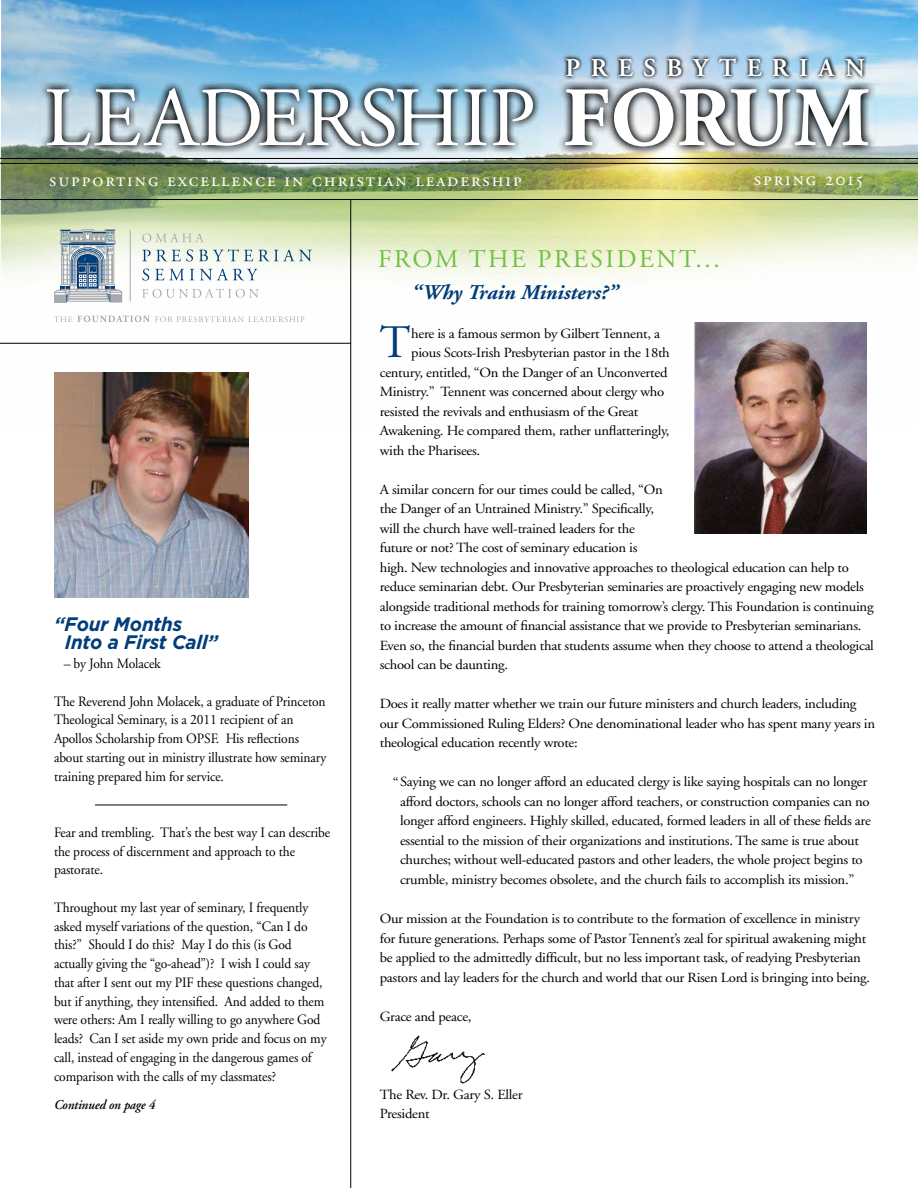
<style>
.page{position:relative;width:918px;height:1188px;background:#fff}
.page>*{position:absolute;margin:0;border:0;box-sizing:border-box;transform-origin:0 0}
.t1{font:84px "Adobe Garamond";color:#fff}
.t2{font:46.5px "Adobe Garamond";color:#003d79}
.t3{font:25.5px "Adobe Garamond";letter-spacing:.1em;color:#72bf44}
.t4{font:600 25.5px "Adobe Garamond";letter-spacing:.41em;color:#fff}
.t5{font:italic 700 21px "Adobe Garamond";color:#003d79}
.t6{font:19.5px "Adobe Garamond Regular SC";letter-spacing:.1em;color:#fff}
.t7{font:italic 700 19.5px/18.8px "Gotham";letter-spacing:-.01em;color:#003d79}
.t8{font:14.25px/18.8px "Adobe Garamond";letter-spacing:-.01em;color:#000;scale:.95 1}
.t9{font:13.95px/19.5px "Adobe Garamond";letter-spacing:-.02em;color:#000;scale:1.05 1}
.t10{font:italic 600 13.5px "Adobe Garamond";letter-spacing:-.01em;color:#000;scale:.95 1}
.s1{font-weight:700}
</style>
<div class="page">
<img style="left:0;top:0;width:918px;height:428px">
<svg style="left:0;top:231px;width:1px;height:26px"></svg>
<svg style="left:0;top:167px;width:1px;height:30px"></svg>
<svg style="left:0;top:266px;width:1px;height:162px"></svg>
<svg style="left:142px;top:233px;width:62px;height:9px"></svg>
<svg style="left:142px;top:250px;width:51px;height:11px"></svg>
<svg style="left:199px;top:249px;width:113px;height:12px"></svg>
<svg style="left:142px;top:269px;width:7px;height:12px"></svg>
<svg style="left:155px;top:269px;width:29px;height:11px"></svg>
<svg style="left:190px;top:269px;width:4px;height:11px"></svg>
<svg style="left:200px;top:269px;width:58px;height:12px"></svg>
<svg style="left:142px;top:289px;width:117px;height:9px"></svg>
<hr style="left:130px;top:230px;width:1px;height:71px;background:#a7a9ac">
<svg style="left:54px;top:229px;width:68px;height:74px;background:#a6b5bd"></svg>
<svg style="left:54px;top:315px;width:250px;height:7px"></svg>
<hr style="left:350px;top:200px;width:1px;height:988px;background:#000">
<hr style="left:0;top:163px;width:918px;height:1px;background:#000">
<hr style="left:0;top:158px;width:918px;height:1px;background:#000">
<hr style="left:0;top:199px;width:918px;height:1px;background:#000">
<hr style="left:0;top:343px;width:351px;height:1px;background:#000">
<img style="left:391px;top:1035px;width:94px;height:49px">
<svg style="left:39px;top:80px;width:502px;height:75px;background:#7b919c"></svg>
<svg style="left:557px;top:79px;width:320px;height:76px;background:#7b8285"></svg>
<svg style="left:562px;top:55px;width:306px;height:26px;background:#8ca2b3"></svg>
<img style="left:694px;top:322px;width:173px;height:212px">
<img style="left:54px;top:373px;width:194px;height:224px">
<hr style="left:95px;top:805px;width:192px;height:1px;background:#000">
<h3 class="t4" style="left:565px;top:54px;width:301px">PRESBYTERIAN</h3>
<h1 class="t1" style="left:44px;top:74px;width:828px">LEADERSHIP <span class="s1">FORUM</span></h1>
<h3 class="t6" style="left:49px;top:169px;width:474px">supporting excellence in christian leadership</h3>
<h3 class="t6" style="left:754px;top:168px;width:111px">spring 2015</h3>
<h3 class="t3" style="left:378px;top:245px;width:343px">FROM THE PRESIDENT...</h3>
<h3 class="t7" style="left:65px;top:614px;width:155px;text-indent:-11px">“Four Months<br>Into a First Call”</h3>
<p class="t8" style="left:64px;top:655px;width:104px">– by John Molacek</p>
<p class="t8" style="left:54px;top:692px;width:288px">The Reverend John Molacek, a graduate of Princeton Theological Seminary, is a 2011 recipient of an Apollos Scholarship from OPSF. His reflections about starting out in ministry illustrate how seminary training prepared him for service.</p>
<p class="t8" style="left:54px;top:823px;width:292px">Fear and trembling. That’s the best way I can describe the process of discernment and approach to the pastorate.</p>
<p class="t8" style="left:54px;top:898px;width:288px">Throughout my last year of seminary, I frequently asked myself variations of the question, “Can I do this?” Should I do this? May I do this (is God actually giving the “go-ahead”)? I wish I could say that after I sent out my PIF these questions changed, but if anything, they intensified. And added to them were others: Am I really willing to go anywhere God leads? Can I set aside my own pride and focus on my call, instead of engaging in the dangerous games of comparison with the calls of my classmates?</p>
<p class="t10" style="left:54px;top:1097px;width:108px">Continued on page 4</p>
<h3 class="t5" style="left:411px;top:280px;width:208px">“Why Train Ministers?”</h3>
<h2 class="t2" style="left:380px;top:317px;width:32px">T</h2>
<p class="t9" style="left:411px;top:324px;width:238px">here is a famous sermon by Gilbert Tennent, a</p>
<p class="t9" style="left:411px;top:344px;width:248px">pious Scots-Irish Presbyterian pastor in the 18th</p>
<p class="t9" style="left:380px;top:363px;width:276px">century, entitled, “On the Danger of an Unconverted</p>
<p class="t9" style="left:380px;top:383px;width:272px">Ministry.” Tennent was concerned about clergy who</p>
<p class="t9" style="left:380px;top:402px;width:248px">resisted the revivals and enthusiasm of the Great</p>
<p class="t9" style="left:380px;top:422px;width:278px">Awakening. He compared them, rather unflatteringly,</p>
<p class="t9" style="left:380px;top:441px;width:97px">with the Pharisees.</p>
<p class="t9" style="left:380px;top:480px;width:472px">A similar concern for our times could be called, “On<br>the Danger of an Untrained Ministry.” Specifically,<br>will the church have well-trained leaders for the<br>future or not? The cost of seminary education is<br>high. New technologies and innovative approaches to theological education can help to reduce seminarian debt. Our Presbyterian seminaries are proactively engaging new models alongside traditional methods for training tomorrow’s clergy. This Foundation is continuing to increase the amount of financial assistance that we provide to Presbyterian seminarians.<br>Even so, the financial burden that students assume when they choose to attend a theological school can be daunting.</p>
<p class="t9" style="left:380px;top:695px;width:473px">Does it really matter whether we train our future ministers and church leaders, including our Commissioned Ruling Elders? One denominational leader who has spent many years in theological education recently wrote:</p>
<p class="t9" style="left:400px;top:773px;width:450px;text-indent:-7px">“Saying we can no longer afford an educated clergy is like saying hospitals can no longer afford doctors, schools can no longer afford teachers, or construction companies can no longer afford engineers. Highly skilled, educated, formed leaders in all of these fields are essential to the mission of their organizations and institutions. The same is true about churches; without well-educated pastors and other leaders, the whole project begins to crumble, ministry becomes obsolete, and the church fails to accomplish its mission.”</p>
<p class="t9" style="left:380px;top:909px;width:468px">Our mission at the Foundation is to contribute to the formation of excellence in ministry for future generations. Perhaps some of Pastor Tennent’s zeal for spiritual awakening might be applied to the admittedly difficult, but no less important task, of readying Presbyterian pastors and lay leaders for the church and world that our Risen Lord is bringing into being.</p>
<p class="t9" style="left:380px;top:1007px;width:89px">Grace and peace,</p>
<p class="t9" style="left:380px;top:1085px;width:137px">The Rev. Dr. Gary S. Eller<br>President</p>
</div>
